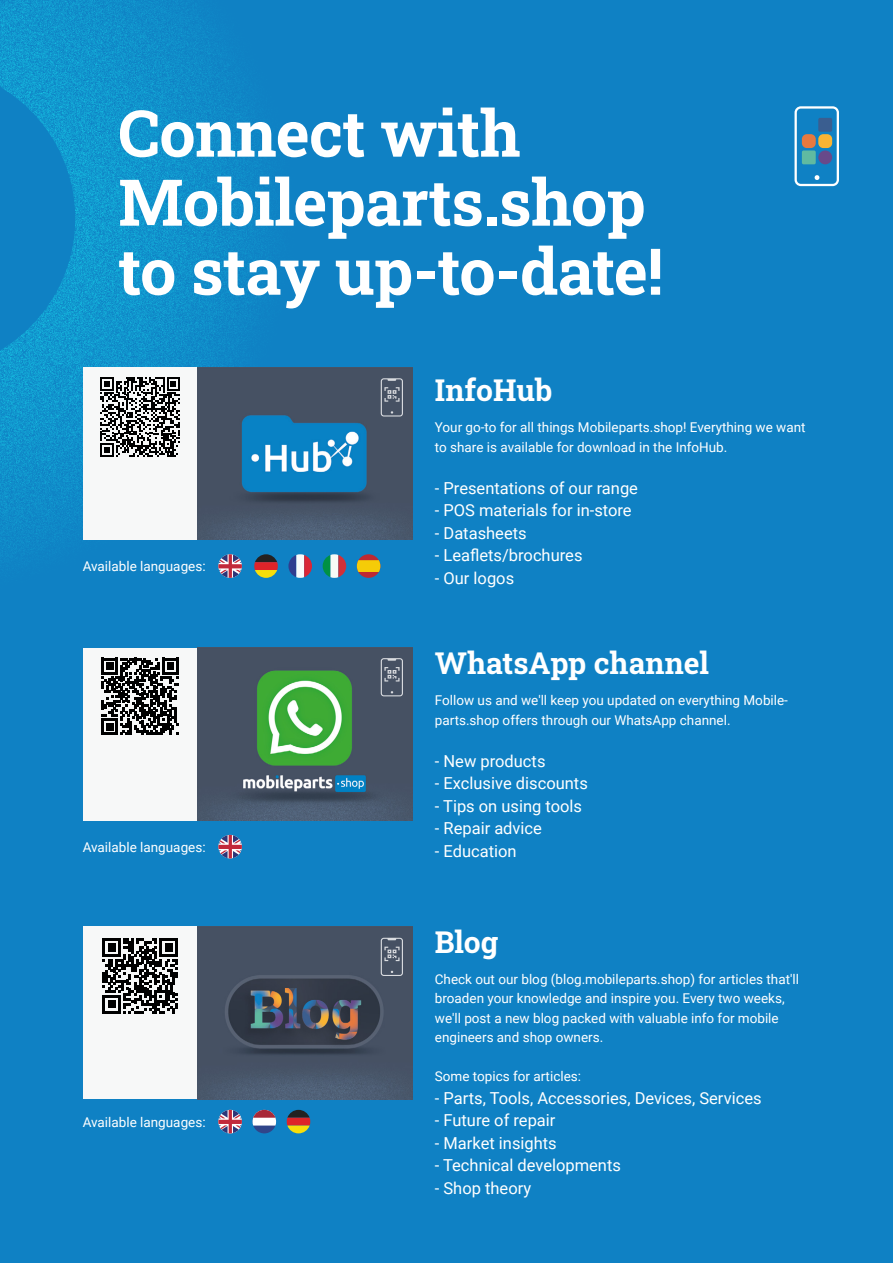
<style>
.page{position:relative;width:893px;height:1263px;background:#0f81c4}
.page>*{position:absolute;margin:0;border:0;box-sizing:border-box;transform-origin:0 0}
.t1{font:700 64.5px/69px "Roboto Slab";letter-spacing:-.01em;color:#fff}
.t2{font:700 30px "Roboto Slab";color:#fff}
.t3{font:16.5px "Roboto";color:#fff}
.t4{font:13.5px/19.5px "Roboto";color:#fff}
</style>
<div class="page">
<svg style="left:0;top:0;width:270px;height:561px;fill:#108eca"></svg>
<svg style="left:0;top:66px;width:75px;height:306px"></svg>
<img style="left:197px;top:367px;width:215px;height:173px">
<img style="left:197px;top:648px;width:215px;height:172px">
<img style="left:197px;top:927px;width:215px;height:172px">
<div style="left:83px;top:367px;width:114px;height:173px;background:#f7f8f8"></div>
<div style="left:83px;top:648px;width:114px;height:172px;background:#f7f8f8"></div>
<div style="left:83px;top:927px;width:114px;height:172px;background:#f7f8f8"></div>
<svg style="left:100px;top:377px;width:80px;height:80px"></svg>
<svg style="left:102px;top:658px;width:77px;height:77px"></svg>
<svg style="left:103px;top:938px;width:75px;height:75px"></svg>
<svg style="left:381px;top:378px;width:22px;height:38px"></svg>
<svg style="left:381px;top:658px;width:22px;height:38px"></svg>
<svg style="left:381px;top:938px;width:22px;height:38px"></svg>
<svg style="left:253px;top:1110px;width:23px;height:23px"></svg>
<svg style="left:253px;top:1110px;width:23px;height:15px"></svg>
<svg style="left:218px;top:554px;width:24px;height:24px"></svg>
<svg style="left:218px;top:835px;width:24px;height:23px"></svg>
<svg style="left:218px;top:1110px;width:24px;height:23px"></svg>
<svg style="left:254px;top:554px;width:24px;height:24px"></svg>
<svg style="left:287px;top:1110px;width:23px;height:23px"></svg>
<svg style="left:288px;top:554px;width:24px;height:24px"></svg>
<svg style="left:323px;top:554px;width:23px;height:24px"></svg>
<div style="left:357px;top:554px;width:23px;height:24px;background:#bd2933;border-radius:50%"></div>
<svg style="left:357px;top:560px;width:23px;height:12px"></svg>
<svg style="left:794px;top:106px;width:45px;height:80px"></svg>
<div style="left:802px;top:134px;width:14px;height:14px;background:#e6793f;border-radius:5px"></div>
<div style="left:802px;top:118px;width:14px;height:14px;background:#0f81c4;border-radius:50%"></div>
<div style="left:818px;top:134px;width:14px;height:14px;background:#fab434;border-radius:5px"></div>
<div style="left:802px;top:150px;width:14px;height:14px;background:#60baa1;border-radius:2px"></div>
<div style="left:818px;top:150px;width:14px;height:14px;background:#68498a;border-radius:50%"></div>
<div style="left:818px;top:118px;width:14px;height:14px;background:#3a5e90;border-radius:2px"></div>
<h1 class="t1" style="left:118px;top:97px;width:546px">Connect with<br>Mobileparts.shop to stay up-to-date!</h1>
<p class="t4" style="left:83px;top:556px;width:124px">Available languages:</p>
<p class="t4" style="left:83px;top:837px;width:124px">Available languages:</p>
<p class="t4" style="left:83px;top:1111px;width:124px">Available languages:</p>
<h2 class="t2" style="left:435px;top:370px;width:119px">InfoHub</h2>
<p class="t4" style="left:435px;top:417px;width:372px">Your go-to for all things Mobileparts.shop! Everything we want to share is available for download in the InfoHub.</p>
<p class="t3" style="left:435px;top:476px;width:205px">- Presentations of our range</p>
<p class="t3" style="left:435px;top:499px;width:198px">- POS materials for in-store</p>
<p class="t3" style="left:435px;top:521px;width:93px">- Datasheets</p>
<p class="t3" style="left:435px;top:544px;width:149px">- Leaflets/brochures</p>
<p class="t3" style="left:435px;top:566px;width:81px">- Our logos</p>
<h2 class="t2" style="left:435px;top:643px;width:276px">WhatsApp channel</h2>
<p class="t4" style="left:435px;top:690px;width:355px">Follow us and we'll keep you updated on everything Mobile&shy;parts.shop offers through our WhatsApp channel.</p>
<p class="t3" style="left:435px;top:749px;width:112px">- New products</p>
<p class="t3" style="left:435px;top:772px;width:154px">- Exclusive discounts</p>
<p class="t3" style="left:435px;top:794px;width:149px">- Tips on using tools</p>
<p class="t3" style="left:435px;top:817px;width:109px">- Repair advice</p>
<p class="t3" style="left:435px;top:839px;width:83px">- Education</p>
<h2 class="t2" style="left:435px;top:922px;width:65px">Blog</h2>
<p class="t4" style="left:435px;top:969px;width:366px">Check out our blog (blog.mobileparts.shop) for articles that'll broaden your knowledge and inspire you. Every two weeks, we'll post a new blog packed with valuable info for mobile engineers and shop owners.</p>
<p class="t4" style="left:435px;top:1066px;width:148px">Some topics for articles:</p>
<p class="t3" style="left:435px;top:1086px;width:328px">- Parts, Tools, Accessories, Devices, Services</p>
<p class="t3" style="left:435px;top:1109px;width:122px">- Future of repair</p>
<p class="t3" style="left:435px;top:1131px;width:123px">- Market insights</p>
<p class="t3" style="left:435px;top:1154px;width:188px">- Technical developments</p>
<p class="t3" style="left:435px;top:1176px;width:98px">- Shop theory</p>
</div>
